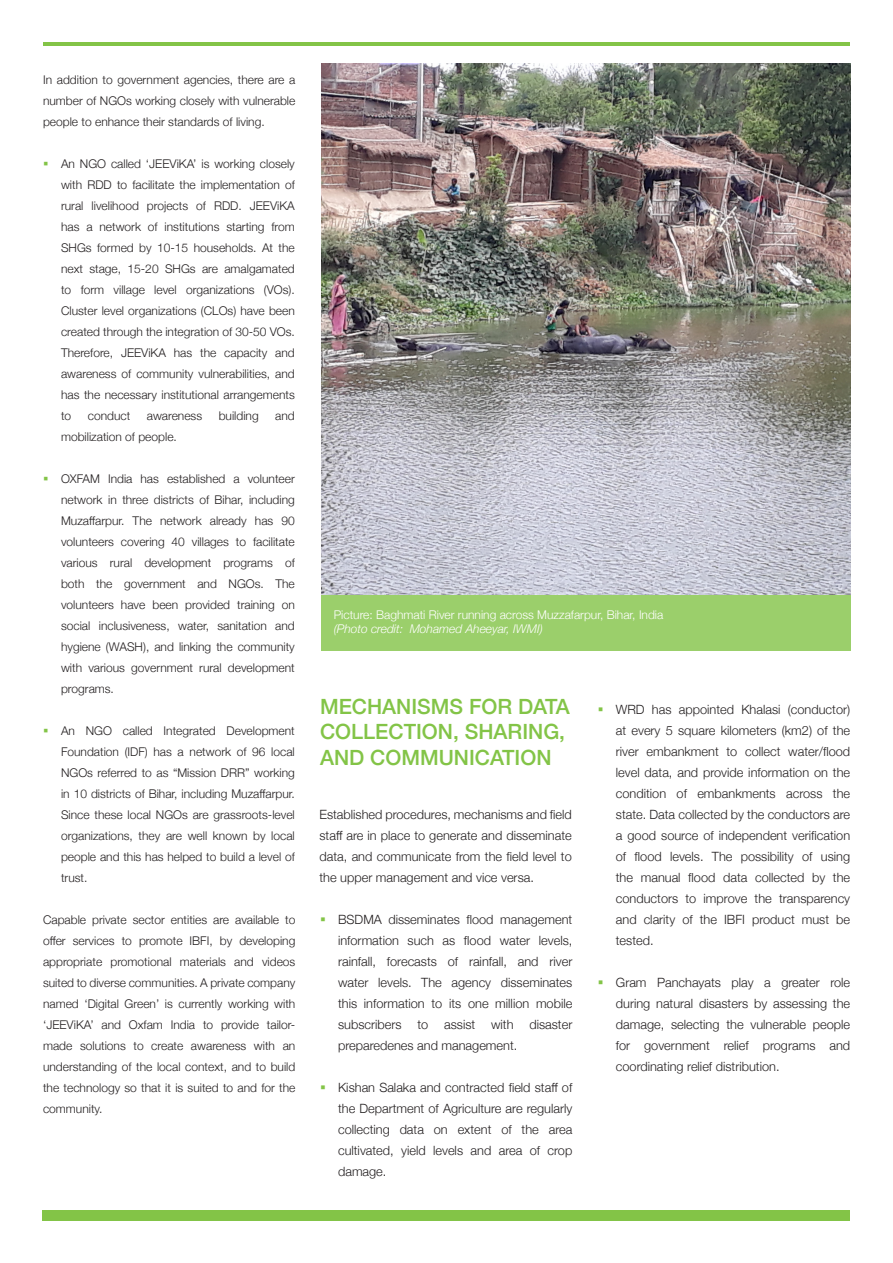
<style>
.page{position:relative;width:893px;height:1263px;background:#fff}
.page>*{position:absolute;margin:0;border:0;box-sizing:border-box;transform-origin:0 0}
.Chapter{font:500 21px/25.2px "Helvetica Neue";color:#83c447}
.Text_Body{font:300 12.75px/21px "Helvetica Neue";color:#231f20;text-align:justify}
.Text_Body-2{font:300 12px/21px "Helvetica Neue";color:#231f20;text-align:justify}
.Text_Body-3{font:300 12px "Helvetica Neue";color:#fff}
.Text_Body-4{font:italic 300 12px "Helvetica Neue";color:#fff}
</style>
<div class="page">
<div style="left:43px;top:1210px;width:807px;height:10px;background:#83c447"></div>
<hr style="left:43px;top:43px;width:807px;height:3px;background:#83c447">
<div style="left:321px;top:595px;width:530px;height:56px;background:#9bcf6b"></div>
<img style="left:321px;top:64px;width:530px;height:531px">
<p class="Text_Body-2" style="left:43px;top:68px;width:254px">In addition to government agencies, there are a number of NGOs working closely with vulnerable people to enhance their standards of living.</p>
<p class="Text_Body-2" style="left:61px;top:152px;width:235px">An NGO called ‘JEEViKA’ is working closely with RDD to facilitate the implementation of rural livelihood projects of RDD. JEEViKA has a network of institutions starting from SHGs formed by 10-15 households. At the next stage, 15-20 SHGs are amalgamated to form village level organizations (VOs).<br>Cluster level organizations (CLOs) have been created through the integration of 30-50 VOs.<br>Therefore, JEEViKA has the capacity and awareness of community vulnerabilities, and has the necessary institutional arrangements to</p>
<p class="Text_Body-2" style="left:88px;top:404px;width:44px">conduct</p>
<p class="Text_Body-2" style="left:147px;top:404px;width:57px">awareness</p>
<p class="Text_Body-2" style="left:219px;top:404px;width:41px">building</p>
<p class="Text_Body-2" style="left:275px;top:404px;width:21px">and</p>
<p class="Text_Body-2" style="left:61px;top:425px;width:117px">mobilization of people.</p>
<p class="Text_Body-2" style="left:61px;top:467px;width:235px">OXFAM India has established a volunteer network in three districts of Bihar, including Muzaffarpur. The network already has 90 volunteers covering 40 villages to facilitate various rural development programs of both the government and NGOs. The volunteers have been provided training on social inclusiveness, water, sanitation and hygiene (WASH), and linking the community with various government rural development programs.</p>
<p class="Text_Body-2" style="left:61px;top:719px;width:235px">An NGO called Integrated Development Foundation (IDF) has a network of 96 local NGOs referred to as “Mission DRR” working in 10 districts of Bihar, including Muzaffarpur.<br>Since these local NGOs are grassroots-level organizations, they are well known by local people and this has helped to build a level of trust.</p>
<p class="Text_Body-2" style="left:43px;top:908px;width:254px">Capable private sector entities are available to offer services to promote IBFI, by developing appropriate promotional materials and videos suited to diverse communities. A private company named ‘Digital Green’ is currently working with ‘JEEViKA’ and Oxfam India to provide tailor&shy;made solutions to create awareness with an understanding of the local context, and to build the technology so that it is suited to and for the community.</p>
<p class="Text_Body-3" style="left:334px;top:605px;width:331px">Picture: Baghmati River running across Muzzafarpur, Bihar, India</p>
<p class="Text_Body-4" style="left:334px;top:619px;width:211px">(Photo credit: Mohamed Aheeyar, IWMI)</p>
<p class="Chapter" style="left:320px;top:692px;width:251px">MECHANISMS FOR DATA<br>COLLECTION, SHARING,<br>AND COMMUNICATION</p>
<p class="Text_Body" style="left:319px;top:803px;width:254px">Established procedures, mechanisms and field staff are in place to generate and disseminate data, and communicate from the field level to the upper management and vice versa.</p>
<p class="Text_Body" style="left:338px;top:908px;width:236px">BSDMA disseminates flood management information such as flood water levels, rainfall, forecasts of rainfall, and river water levels. The agency disseminates this information to its one million mobile subscribers to assist with disaster preparedenes and management.</p>
<p class="Text_Body" style="left:338px;top:1076px;width:236px">Kishan Salaka and contracted field staff of the Department of Agriculture are regularly collecting data on extent of the area cultivated, yield levels and area of crop damage.</p>
<p class="Text_Body" style="left:616px;top:698px;width:236px">WRD has appointed Khalasi (conductor) at every 5 square kilometers (km2) of the river embankment to collect water/flood level data, and provide information on the condition of embankments across the state. Data collected by the conductors are a good source of independent verification of flood levels. The possibility of using the manual flood data collected by the conductors to improve the transparency and clarity of the IBFI product must be tested.</p>
<p class="Text_Body" style="left:616px;top:971px;width:236px">Gram Panchayats play a greater role during natural disasters by assessing the damage, selecting the vulnerable people for government relief programs and coordinating relief distribution.</p>
</div>
